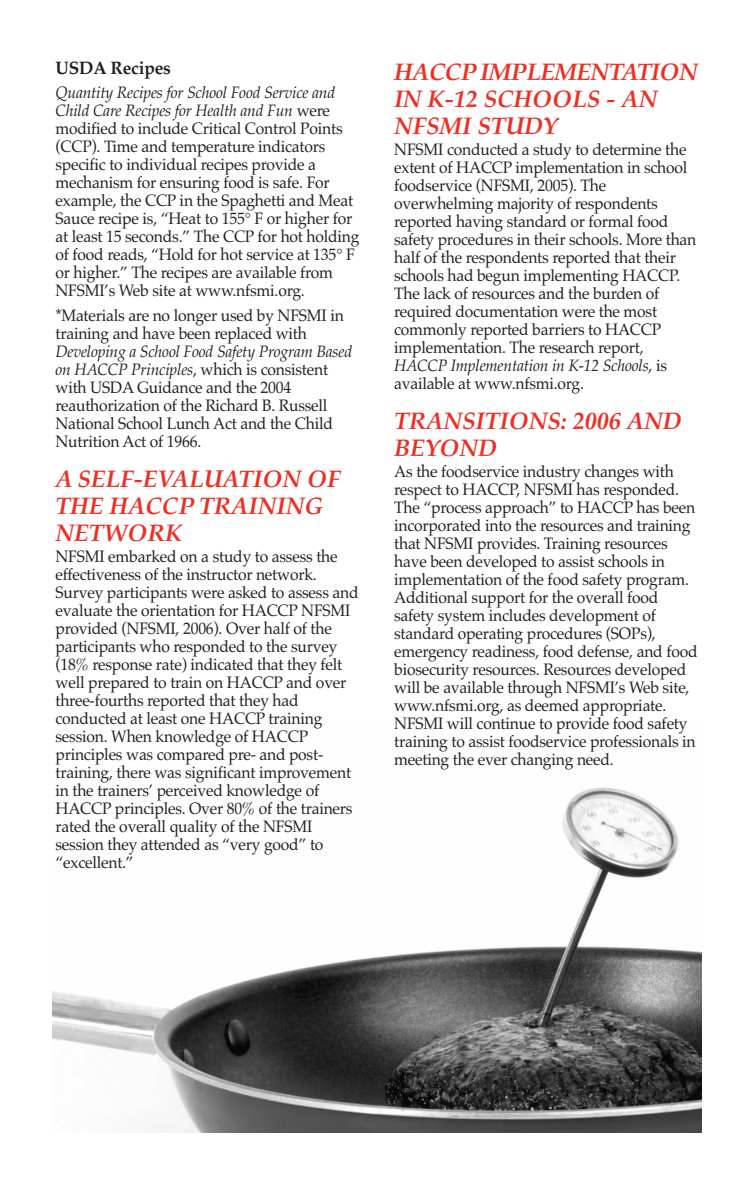
<style>
.page{position:relative;width:756px;height:1188px;background:#fff}
.page>*{position:absolute;margin:0;border:0;box-sizing:border-box;transform-origin:0 0}
.t1{font:italic 700 24px/27px "Palatino";color:#ee2e22}
.t2{font:italic 700 24px/27px "Palatino";letter-spacing:-.025em;color:#ee2e22}
.t3{font:700 18px "Palatino";letter-spacing:-.01em;color:#231f20;scale:.96 1}
.t4{font:16.5px/18px "Palatino";letter-spacing:-.015em;color:#231f20;scale:.95 1}
.s1{font-style:italic}
</style>
<div class="page">
<img style="left:53px;top:787px;width:649px;height:346px">
<p class="t3" style="left:56px;top:57px;width:122px">USDA Recipes</p>
<p class="t4" style="left:55px;top:84px;width:322px"><span class="s1">Quantity Recipes for School Food Service and Child Care Recipes for Health and Fun</span> were modified to include Critical Control Points (CCP). Time and temperature indicators specific to individual recipes provide a mechanism for ensuring food is safe. For example, the CCP in the Spaghetti and Meat Sauce recipe is, “Heat to 155 F or higher for at least 15 seconds.” The CCP for hot holding of food reads, “Hold for hot service at 135 F or higher.” The recipes are available from NFSMI’s Web site at www.nfsmi.org.</p>
<p class="t4" style="left:55px;top:307px;width:305px">*Materials are no longer used by NFSMI in training and have been replaced with</p>
<p class="t4" style="left:56px;top:343px;width:314px"><span class="s1">Developing a School Food Safety Program Based on HACCP Principles</span>, which is consistent with USDA Guidance and the 2004 reauthorization of the Richard B. Russell National School Lunch Act and the Child Nutrition Act of 1966.</p>
<h1 class="t1" style="left:56px;top:465px;width:286px">A SELF-EVALUATION OF<br>THE HACCP TRAINING<br>NETWORK</h1>
<p class="t4" style="left:55px;top:547px;width:321px">NFSMI embarked on a study to assess the effectiveness of the instructor network.<br>Survey participants were asked to assess and evaluate the orientation for HACCP NFSMI provided (NFSMI, 2006). Over half of the participants who responded to the survey (18% response rate) indicated that they felt well prepared to train on HACCP and over three-fourths reported that they had conducted at least one HACCP training session. When knowledge of HACCP principles was compared pre- and post&shy;training, there was significant improvement in the trainers’ perceived knowledge of HACCP principles. Over 80% of the trainers rated the overall quality of the NFSMI session they attended as “very good” to “excellent.”</p>
<h1 class="t2" style="left:394px;top:58px;width:305px">HACCP IMPLEMENTATION<br>IN K-12 SCHOOLS - AN<br>NFSMI STUDY</h1>
<p class="t4" style="left:394px;top:140px;width:320px">NFSMI conducted a study to determine the extent of HACCP implementation in school foodservice (NFSMI, 2005). The overwhelming majority of respondents reported having standard or formal food safety procedures in their schools. More than half of the respondents reported that their schools had begun implementing HACCP.<br>The lack of resources and the burden of required documentation were the most commonly reported barriers to HACCP implementation. The research report, <span class="s1">HACCP Implementation in K-12 Schools</span>, is available at www.nfsmi.org.</p>
<h1 class="t1" style="left:394px;top:407px;width:289px">TRANSITIONS: 2006 AND<br>BEYOND</h1>
<p class="t4" style="left:394px;top:462px;width:321px">As the foodservice industry changes with respect to HACCP, NFSMI has responded.<br>The “process approach” to HACCP has been incorporated into the resources and training that NFSMI provides. Training resources have been developed to assist schools in implementation of the food safety program.<br>Additional support for the overall food safety system includes development of standard operating procedures (SOPs), emergency readiness, food defense, and food biosecurity resources. Resources developed will be available through NFSMI’s Web site, www.nfsmi.org, as deemed appropriate.<br>NFSMI will continue to provide food safety training to assist foodservice professionals in meeting the ever changing need.</p>
</div>
